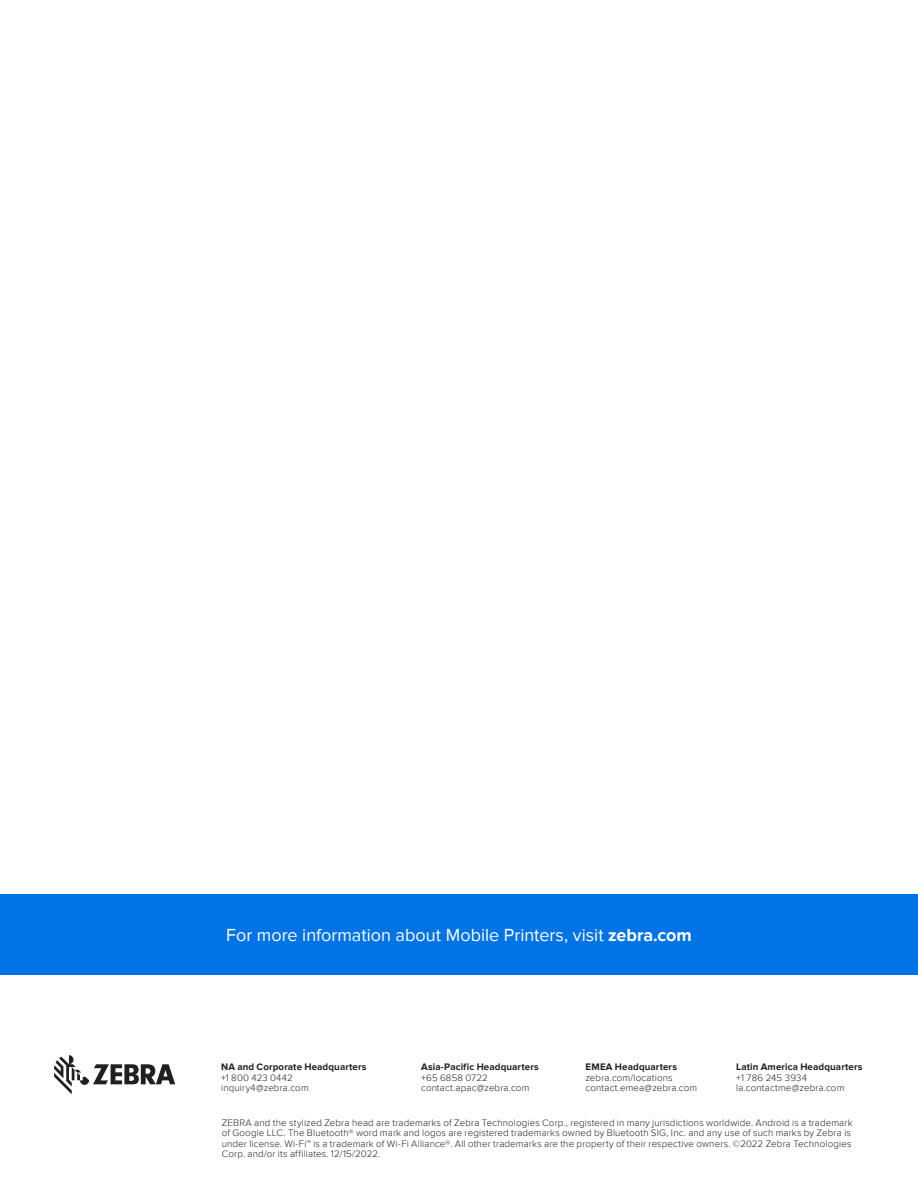
<style>
.page{position:relative;width:918px;height:1188px;background:#fff}
.page>*{position:absolute;margin:0;border:0;box-sizing:border-box;transform-origin:0 0}
.t1{font:18px "Proxima Nova";color:#fff}
.t2{font:300 9.75px/10.5px "Proxima Nova";letter-spacing:.015em;color:#231f20}
.t3{font:700 9.75px "Proxima Nova";letter-spacing:.01em;color:#231f20}
.s1{font-weight:700}
</style>
<div class="page">
<div style="left:0;top:894px;width:918px;height:81px;background:#0073e6"></div>
<svg style="left:54px;top:1055px;width:121px;height:39px"></svg>
<h1 class="t1" style="left:226px;top:924px;width:467px">For more information about Mobile Printers, visit <span class="s1">zebra.com</span></h1>
<p class="t3" style="left:736px;top:1061px;width:128px">Latin America Headquarters</p>
<p class="t2" style="left:736px;top:1072px;width:110px">+1 786 245 3934 la.contactme@zebra.com</p>
<p class="t2" style="left:222px;top:1118px;width:632px">ZEBRA and the stylized Zebra head are trademarks of Zebra Technologies Corp., registered in many jurisdictions worldwide. Android is a trademark of Google LLC. The Bluetooth® word mark and logos are registered trademarks owned by Bluetooth SIG, Inc. and any use of such marks by Zebra is under license. Wi-Fi™ is a trademark of Wi-Fi Alliance®. All other trademarks are the property of their respective owners. ©2022 Zebra Technologies Corp. and/or its affiliates. 12/15/2022.</p>
<p class="t3" style="left:421px;top:1061px;width:119px">Asia-Pacific Headquarters</p>
<p class="t2" style="left:421px;top:1072px;width:110px">+65 6858 0722 contact.apac@zebra.com</p>
<p class="t3" style="left:221px;top:1061px;width:147px">NA and Corporate Headquarters</p>
<p class="t2" style="left:221px;top:1072px;width:89px">+1 800 423 0442 inquiry4@zebra.com</p>
<p class="t3" style="left:586px;top:1061px;width:93px">EMEA Headquarters</p>
<p class="t2" style="left:586px;top:1072px;width:113px">zebra.com/locations contact.emea@zebra.com</p>
</div>
